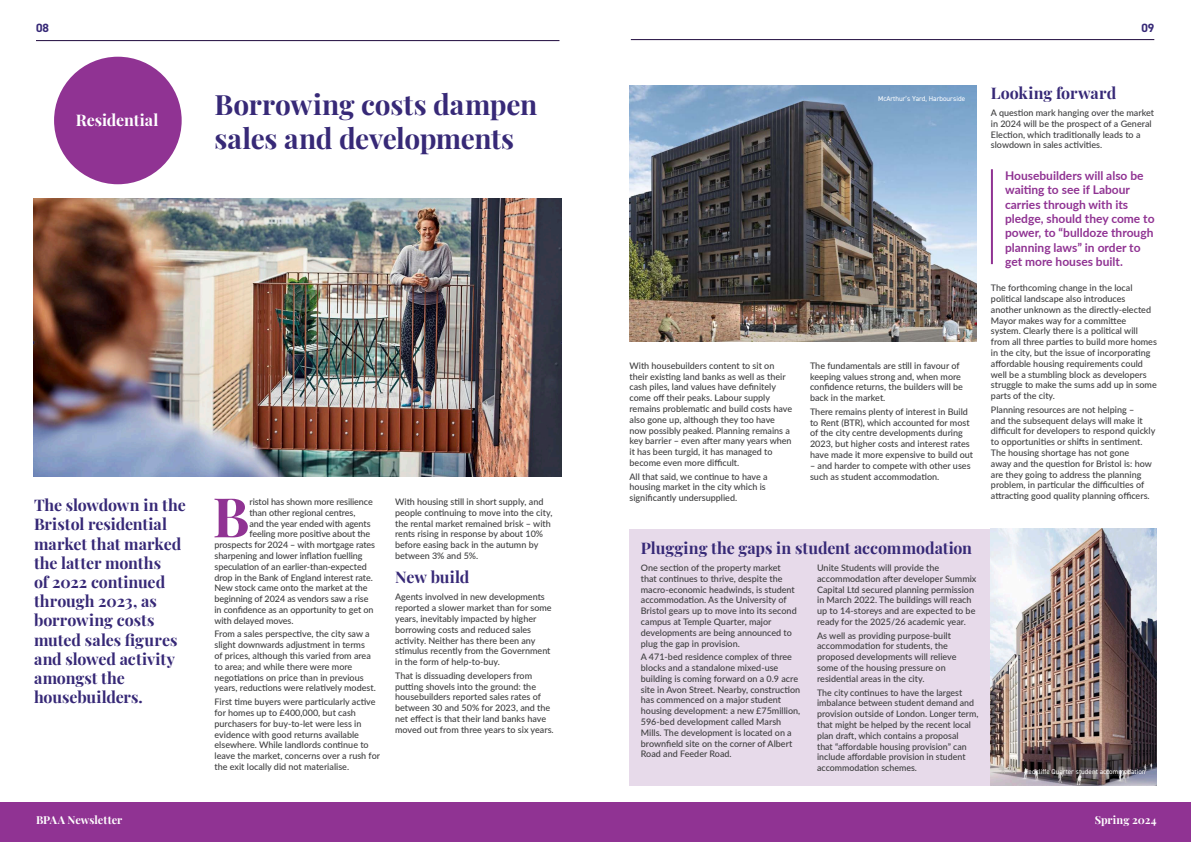
<style>
.page{position:relative;width:1191px;height:842px;background:#fff}
.page>*{position:absolute;margin:0;border:0;box-sizing:border-box;transform-origin:0 0}
.BODY{font:700 54.7px "Playfair Display";color:#903393}
.Titles_NEW{font:700 28px/33.6px "Playfair Display";letter-spacing:-.01em;color:#372977}
.Headings_NEW{font:700 16px/19.2px "Playfair Display";letter-spacing:-.005em;color:#372977}
.Heading_2{font:700 16px "Playfair Display";letter-spacing:-.005em;color:#fff}
.Quotes_NEW{font:700 12px/14.4px "Lato";color:#903393}
.t1{font:700 12px "DIN2014";color:#372977}
.t2{font:700 11px "Playfair Display";color:#fff}
.BODY-2{font:500 9px/10.8px "Lato";color:#3e3e3f}
.Footnotes{font:7px "DIN2014";color:#fff}
</style>
<div class="page">
<img style="left:34px;top:198px;width:527px;height:278px">
<div style="left:54px;top:57px;width:128px;height:127px;background:#903393;border-radius:50%"></div>
<img style="left:629px;top:85px;width:347px;height:257px">
<div style="left:629px;top:529px;width:361px;height:256px;background:#e7daea"></div>
<img style="left:990px;top:529px;width:166px;height:256px">
<hr style="left:991px;top:169px;width:2px;height:95px;background:#903393">
<hr style="left:36px;top:40px;width:523px;height:1px;background:#1f093c">
<hr style="left:631px;top:39px;width:523px;height:1px;background:#1f093c">
<div style="left:0;top:802px;width:595px;height:40px;background:#903393"></div>
<div style="left:595px;top:802px;width:596px;height:40px;background:#903393"></div>
<h3 class="t1" style="left:36px;top:20px;width:14px">08</h3>
<h3 class="t1" style="left:1141px;top:20px;width:14px">09</h3>
<p class="Heading_2" style="left:76px;top:108px;width:84px">Residential</p>
<p class="Titles_NEW" style="left:214px;top:85px;width:324px">Borrowing costs dampen sales and developments</p>
<p class="Headings_NEW" style="left:34px;top:494px;width:153px">The slowdown in the<br>Bristol residential market that marked the latter months<br>of 2022 continued through 2023, as borrowing costs muted sales figures and slowed activity amongst the housebuilders.</p>
<p class="BODY" style="left:213px;top:474px;width:38px">B</p>
<p class="BODY-2" style="left:249px;top:496px;width:125px">ristol has shown more resilience</p>
<p class="BODY-2" style="left:249px;top:507px;width:108px">than other regional centres,</p>
<p class="BODY-2" style="left:249px;top:517px;width:123px">and the year ended with agents</p>
<p class="BODY-2" style="left:249px;top:528px;width:122px">feeling more positive about the</p>
<p class="BODY-2" style="left:214px;top:539px;width:162px">prospects for 2024 – with mortgage rates</p>
<p class="BODY-2" style="left:214px;top:550px;width:149px">sharpening and lower inflation fuelling</p>
<p class="BODY-2" style="left:214px;top:561px;width:154px">speculation of an earlier-than-expected</p>
<p class="BODY-2" style="left:214px;top:571px;width:160px">drop in the Bank of England interest rate.</p>
<p class="BODY-2" style="left:214px;top:582px;width:155px">New stock came onto the market at the</p>
<p class="BODY-2" style="left:214px;top:593px;width:155px">beginning of 2024 as vendors saw a rise</p>
<p class="BODY-2" style="left:214px;top:604px;width:160px">in confidence as an opportunity to get on</p>
<p class="BODY-2" style="left:214px;top:615px;width:80px">with delayed moves.</p>
<p class="BODY-2" style="left:214px;top:628px;width:163px">From a sales perspective, the city saw a slight downwards adjustment in terms<br>of prices, although this varied from area to area; and while there were more negotiations on price than in previous years, reductions were relatively modest.</p>
<p class="BODY-2" style="left:214px;top:696px;width:167px">First time buyers were particularly active for homes up to £400,000, but cash purchasers for buy-to-let were less in evidence with good returns available elsewhere. While landlords continue to leave the market, concerns over a rush for the exit locally did not materialise.</p>
<p class="BODY-2" style="left:395px;top:496px;width:159px">With housing still in short supply, and people continuing to move into the city, the rental market remained brisk – with rents rising in response by about 10% before easing back in the autumn by between 3% and 5%.</p>
<p class="Headings_NEW" style="left:395px;top:566px;width:76px">New build</p>
<p class="BODY-2" style="left:395px;top:591px;width:158px">Agents involved in new developments reported a slower market than for some years, inevitably impacted by higher borrowing costs and reduced sales activity. Neither has there been any stimulus recently from the Government in the form of help-to-buy.</p>
<p class="BODY-2" style="left:395px;top:670px;width:160px">That is dissuading developers from putting shovels into the ground: the housebuilders reported sales rates of between 30 and 50% for 2023, and the net effect is that their land banks have moved out from three years to six years.</p>
<p class="BODY-2" style="left:629px;top:360px;width:164px">With housebuilders content to sit on their existing land banks as well as their cash piles, land values have definitely come off their peaks. Labour supply remains problematic and build costs have also gone up, although they too have now possibly peaked. Planning remains a key barrier – even after many years when it has been turgid, it has managed to become even more difficult.</p>
<p class="BODY-2" style="left:629px;top:470px;width:139px">All that said, we continue to have a housing market in the city which is significantly undersupplied.</p>
<p class="Footnotes" style="left:878px;top:94px;width:88px">McArthur’s Yard, Harbourside</p>
<p class="BODY-2" style="left:810px;top:360px;width:154px">The fundamentals are still in favour of keeping values strong and, when more confidence returns, the builders will be back in the market.</p>
<p class="BODY-2" style="left:810px;top:406px;width:165px">There remains plenty of interest in Build to Rent (BTR), which accounted for most of the city centre developments during 2023, but higher costs and interest rates have made it more expensive to build out</p>
<p class="BODY-2" style="left:810px;top:460px;width:162px">– and harder to compete with other uses such as student accommodation.</p>
<p class="Headings_NEW" style="left:991px;top:82px;width:127px">Looking forward</p>
<p class="BODY-2" style="left:991px;top:107px;width:165px">A question mark hanging over the market in 2024 will be the prospect of a General Election, which traditionally leads to a slowdown in sales activities.</p>
<p class="Quotes_NEW" style="left:1005px;top:168px;width:151px">Housebuilders will also be waiting to see if Labour carries through with its pledge, should they come to power, to “bulldoze through planning laws” in order to get more houses built.</p>
<p class="BODY-2" style="left:991px;top:282px;width:167px">The forthcoming change in the local political landscape also introduces another unknown as the directly-elected Mayor makes way for a committee system. Clearly there is a political will from all three parties to build more homes in the city, but the issue of incorporating affordable housing requirements could well be a stumbling block as developers struggle to make the sums add up in some parts of the city.</p>
<p class="BODY-2" style="left:991px;top:404px;width:166px">Planning resources are not helping –<br>and the subsequent delays will make it difficult for developers to respond quickly to opportunities or shifts in sentiment.<br>The housing shortage has not gone<br>away and the question for Bristol is: how are they going to address the planning problem, in particular the difficulties of attracting good quality planning officers.</p>
<p class="Headings_NEW" style="left:641px;top:537px;width:333px">Plugging the gaps in student accommodation</p>
<p class="BODY-2" style="left:641px;top:562px;width:157px">One section of the property market that continues to thrive, despite the macro-economic headwinds, is student accommodation. As the University of Bristol gears up to move into its second campus at Temple Quarter, major developments are being announced to plug the gap in provision.</p>
<p class="BODY-2" style="left:641px;top:651px;width:161px">A 471-bed residence complex of three blocks and a standalone mixed-use building is coming forward on a 0.9 acre site in Avon Street. Nearby, construction has commenced on a major student housing development: a new £75million, 596-bed development called Marsh Mills. The development is located on a brownfield site on the corner of Albert Road and Feeder Road.</p>
<p class="BODY-2" style="left:817px;top:562px;width:161px">Unite Students will provide the accommodation after developer Summix Capital Ltd secured planning permission in March 2022. The buildings will reach up to 14-storeys and are expected to be ready for the 2025/26 academic year.</p>
<p class="BODY-2" style="left:817px;top:630px;width:141px">As well as providing purpose-built accommodation for students, the proposed developments will relieve some of the housing pressure on residential areas in the city.</p>
<p class="BODY-2" style="left:817px;top:686px;width:163px">The city continues to have the largest imbalance between student demand and provision outside of London. Longer term, that might be helped by the recent local plan draft, which contains a proposal<br>that “affordable housing provision” can include affordable provision in student accommodation schemes.</p>
<p class="Footnotes" style="left:1024px;top:767px;width:123px">Redcliffe Quarter student accommodation</p>
<p class="t2" style="left:36px;top:812px;width:88px">BPAA Newsletter</p>
<p class="t2" style="left:1094px;top:812px;width:63px">Spring 2024</p>
</div>
